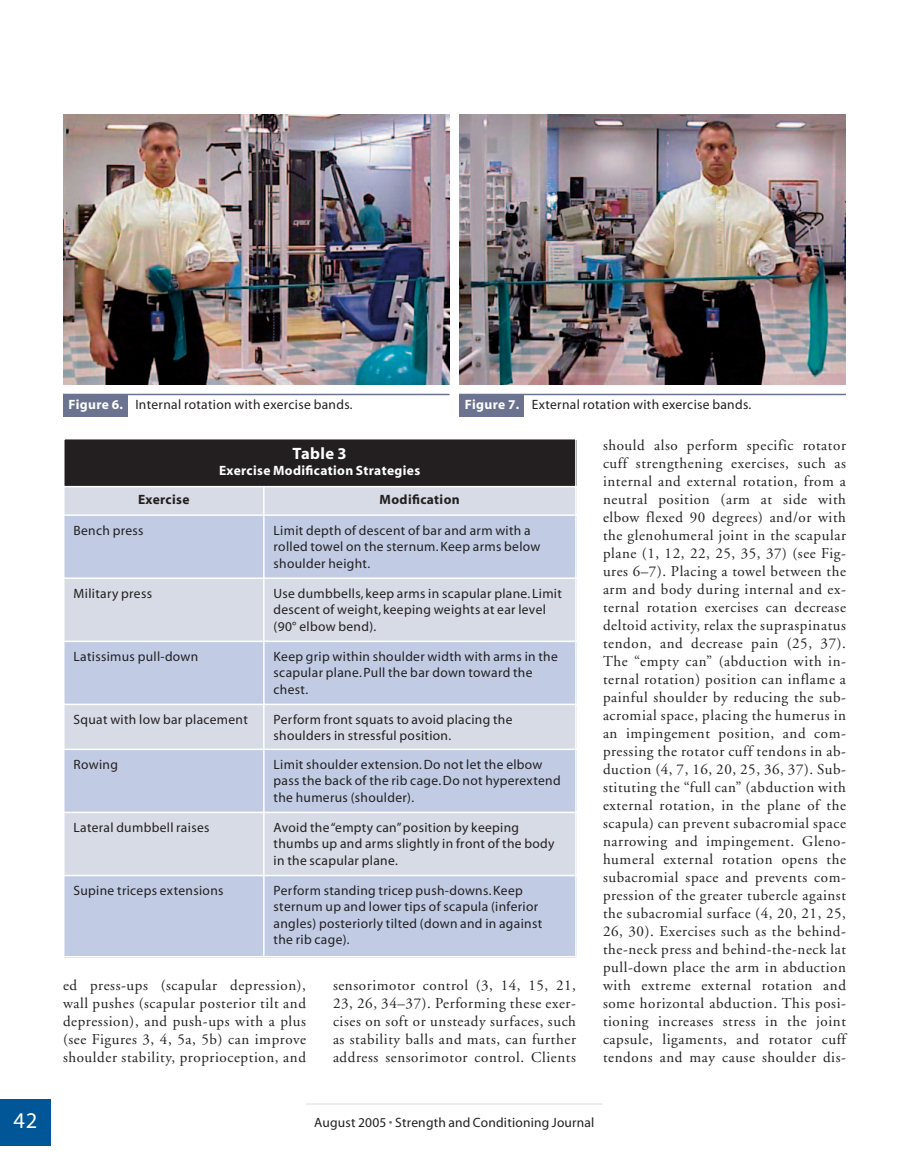
<style>
.page{position:relative;width:918px;height:1175px;background:#fff}
.page>*{position:absolute;margin:0;border:0;box-sizing:border-box;transform-origin:0 0}
.t1{font:22.5px "Myriad";color:#fff}
.t2{font:700 16.5px "Myriad";letter-spacing:.03em;color:#fff}
.t3{font:15px/18px "Adobe Garamond";letter-spacing:.04em;color:#231f20;text-align:justify}
.t4{font:13.5px/16.5px "Myriad";letter-spacing:.025em;color:#231f20}
.t5{font:700 13.5px "Myriad";letter-spacing:.03em;color:#fff}
.t6{font:700 13.5px "Myriad";letter-spacing:.03em;color:#231f20}
.s1{font-weight:700;color:#fff}
.s2{color:#6c7391}
</style>
<div class="page">
<div style="left:0;top:1098px;width:51px;height:47px;background:#015698"></div>
<hr style="left:306px;top:1103px;width:297px;height:1px;background:#e1dbdf">
<div style="left:63px;top:394px;width:64px;height:22px;background:#6c7391"></div>
<hr style="left:63px;top:394px;width:387px;height:1px;background:#6c7391">
<div style="left:459px;top:394px;width:65px;height:22px;background:#6c7391"></div>
<hr style="left:459px;top:394px;width:387px;height:1px;background:#6c7391">
<img style="left:63px;top:114px;width:387px;height:271px">
<img style="left:459px;top:114px;width:387px;height:271px">
<div style="left:63px;top:438px;width:513px;height:48px;background:#231f20"></div>
<div style="left:63px;top:486px;width:201px;height:29px;background:#d7dbe5"></div>
<div style="left:264px;top:486px;width:313px;height:29px;background:#d7dbe5"></div>
<div style="left:63px;top:515px;width:201px;height:63px;background:#c1cce4"></div>
<div style="left:264px;top:515px;width:313px;height:63px;background:#c1cce4"></div>
<div style="left:63px;top:578px;width:201px;height:63px;background:#d7dbe5"></div>
<div style="left:264px;top:578px;width:313px;height:63px;background:#d7dbe5"></div>
<div style="left:63px;top:641px;width:201px;height:63px;background:#c1cce4"></div>
<div style="left:264px;top:641px;width:313px;height:63px;background:#c1cce4"></div>
<div style="left:63px;top:704px;width:201px;height:45px;background:#d7dbe5"></div>
<div style="left:264px;top:704px;width:313px;height:45px;background:#d7dbe5"></div>
<div style="left:63px;top:749px;width:201px;height:63px;background:#c1cce4"></div>
<div style="left:264px;top:749px;width:313px;height:63px;background:#c1cce4"></div>
<div style="left:63px;top:812px;width:201px;height:63px;background:#d7dbe5"></div>
<div style="left:264px;top:812px;width:313px;height:63px;background:#d7dbe5"></div>
<div style="left:63px;top:875px;width:201px;height:82px;background:#c1cce4"></div>
<div style="left:264px;top:875px;width:313px;height:82px;background:#c1cce4"></div>
<hr style="left:63px;top:438px;width:1px;height:519px;background:#fff">
<hr style="left:263px;top:486px;width:2px;height:471px;background:#fff">
<hr style="left:575px;top:438px;width:2px;height:519px;background:#fff">
<hr style="left:63px;top:438px;width:514px;height:1px;background:#fff">
<hr style="left:63px;top:486px;width:514px;height:1px;background:#fff">
<hr style="left:63px;top:514px;width:514px;height:2px;background:#fff">
<hr style="left:63px;top:577px;width:514px;height:2px;background:#fff">
<hr style="left:63px;top:640px;width:514px;height:2px;background:#fff">
<hr style="left:63px;top:703px;width:514px;height:2px;background:#fff">
<hr style="left:63px;top:748px;width:514px;height:2px;background:#fff">
<hr style="left:63px;top:811px;width:514px;height:2px;background:#fff">
<hr style="left:63px;top:874px;width:514px;height:2px;background:#fff">
<hr style="left:63px;top:956px;width:514px;height:1px;background:#fff">
<p class="t4" style="left:69px;top:397px;width:286px"><span class="s1">Figure 6.</span> Internal rotation with exercise bands.</p>
<p class="t4" style="left:465px;top:397px;width:288px"><span class="s1">Figure 7.</span> External rotation with exercise bands.</p>
<p class="t2" style="left:293px;top:447px;width:56px">Table 3</p>
<p class="t5" style="left:219px;top:466px;width:203px">Exercise Modification Strategies</p>
<p class="t6" style="left:138px;top:495px;width:53px">Exercise</p>
<p class="t6" style="left:380px;top:495px;width:82px">Modification</p>
<p class="t4" style="left:74px;top:523px;width:72px">Bench press</p>
<p class="t4" style="left:274px;top:523px;width:268px">Limit depth of descent of bar and arm with a rolled towel on the sternum.Keep arms below shoulder height.</p>
<p class="t4" style="left:74px;top:586px;width:80px">Military press</p>
<p class="t4" style="left:274px;top:586px;width:290px">Use dumbbells, keep arms in scapular plane.Limit descent of weight, keeping weights at ear level (90° elbow bend).</p>
<p class="t4" style="left:74px;top:649px;width:126px">Latissimus pull-down</p>
<p class="t4" style="left:274px;top:649px;width:286px">Keep grip within shoulder width with arms in the scapular plane.Pull the bar down toward the chest.</p>
<p class="t4" style="left:74px;top:712px;width:176px">Squat with low bar placement</p>
<p class="t4" style="left:274px;top:712px;width:240px">Perform front squats to avoid placing the shoulders in stressful position.</p>
<p class="t4" style="left:74px;top:757px;width:46px">Rowing</p>
<p class="t4" style="left:274px;top:757px;width:289px">Limit shoulder extension.Do not let the elbow pass the back of the rib cage.Do not hyperextend the humerus (shoulder).</p>
<p class="t4" style="left:74px;top:820px;width:137px">Lateral dumbbell raises</p>
<p class="t4" style="left:274px;top:820px;width:282px">Avoid the “empty can”position by keeping thumbs up and arms slightly in front of the body in the scapular plane.</p>
<p class="t4" style="left:74px;top:883px;width:152px">Supine triceps extensions</p>
<p class="t4" style="left:274px;top:883px;width:270px">Perform standing tricep push-downs.Keep sternum up and lower tips of scapula (inferior angles) posteriorly tilted (down and in against the rib cage).</p>
<p class="t3" style="left:603px;top:438px;width:245px">should also perform specific rotator cuff strengthening exercises, such as internal and external rotation, from a neutral position (arm at side with elbow flexed 90 degrees) and/or with the glenohumeral joint in the scapular plane (1, 12, 22, 25, 35, 37) (see Fig&shy;ures 6–7). Placing a towel between the arm and body during internal and ex&shy;ternal rotation exercises can decrease deltoid activity, relax the supraspinatus tendon, and decrease pain (25, 37).<br>The “empty can” (abduction with in&shy;ternal rotation) position can inflame a painful shoulder by reducing the sub&shy;acromial space, placing the humerus in an impingement position, and com&shy;pressing the rotator cuff tendons in ab&shy;duction (4, 7, 16, 20, 25, 36, 37). Sub&shy;stituting the “full can” (abduction with external rotation, in the plane of the scapula) can prevent subacromial space narrowing and impingement. Gleno&shy;humeral external rotation opens the subacromial space and prevents com&shy;pression of the greater tubercle against the subacromial surface (4, 20, 21, 25, 26, 30). Exercises such as the behind&shy;the-neck press and behind-the-neck lat pull-down place the arm in abduction with extreme external rotation and some horizontal abduction. This posi&shy;tioning increases stress in the joint capsule, ligaments, and rotator cuff tendons and may cause shoulder dis-</p>
<p class="t3" style="left:63px;top:978px;width:245px">ed press-ups (scapular depression), wall pushes (scapular posterior tilt and depression), and push-ups with a plus (see Figures 3, 4, 5a, 5b) can improve shoulder stability, proprioception, and</p>
<p class="t3" style="left:333px;top:978px;width:245px">sensorimotor control (3, 14, 15, 21, 23, 26, 34–37). Performing these exer&shy;cises on soft or unsteady surfaces, such as stability balls and mats, can further address sensorimotor control. Clients</p>
<h1 class="t1" style="left:14px;top:1111px;width:25px">42</h1>
<p class="t4" style="left:314px;top:1115px;width:282px">August 2005 <span class="s2">•</span> Strength and Conditioning Journal</p>
</div>
